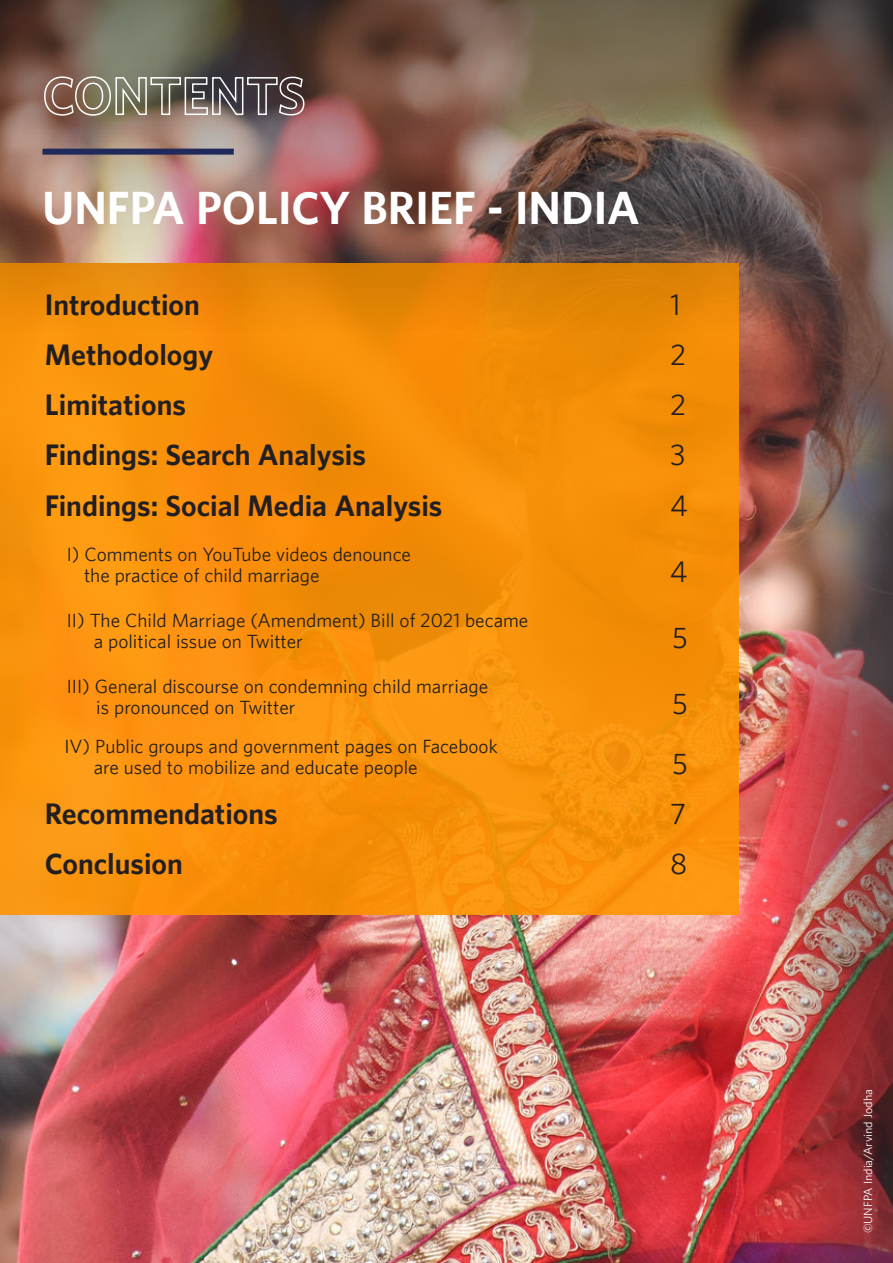
<style>
.page{position:relative;width:893px;height:1263px;background:#fff}
.page>*{position:absolute;margin:0;border:0;box-sizing:border-box;transform-origin:0 0}
.t1{font:700 42px "UNFPA";color:#fff}
.t2{font:700 26.85px "UNFPA";color:#231f20}
.t3{font:26.85px "UNFPA Text";color:#231f20}
.t4{font:17.55px/21px "UNFPA Text";color:#231f20}
.t5{font:10.95px "UNFPA Text";color:#fff}
</style>
<div class="page">
<img style="left:0;top:330px;width:772px;height:933px">
<div style="left:0;top:263px;width:739px;height:652px;background:linear-gradient(to right,#fc940f,#f48e08)"></div>
<img style="left:0;top:0;width:772px;height:330px">
<svg style="left:43px;top:76px;width:262px;height:41px;background:#7e736b"></svg>
<div style="left:43px;top:149px;width:191px;height:6px;background:#20295c"></div>
<img style="left:772px;top:0;width:121px;height:1263px">
<h1 class="t1" style="left:43px;top:180px;width:599px">UNFPA POLICY BRIEF - INDIA</h1>
<h2 class="t2" style="left:45px;top:286px;width:157px">Introduction</h2>
<h2 class="t3" style="left:670px;top:287px;width:12px">1</h2>
<h2 class="t2" style="left:45px;top:337px;width:170px">Methodology</h2>
<h2 class="t3" style="left:670px;top:337px;width:17px">2</h2>
<h2 class="t2" style="left:45px;top:387px;width:143px">Limitations</h2>
<h2 class="t3" style="left:670px;top:388px;width:17px">2</h2>
<h2 class="t2" style="left:45px;top:437px;width:323px">Findings: Search Analysis</h2>
<h2 class="t3" style="left:670px;top:438px;width:17px">3</h2>
<h2 class="t2" style="left:45px;top:487px;width:399px">Findings: Social Media Analysis</h2>
<h2 class="t3" style="left:670px;top:488px;width:19px">4</h2>
<p class="t4" style="left:84px;top:543px;width:328px;text-indent:-17px">I) Comments on YouTube videos denounce the practice of child marriage</p>
<h2 class="t3" style="left:670px;top:554px;width:19px">4</h2>
<p class="t4" style="left:94px;top:609px;width:436px;text-indent:-27px">II) The Child Marriage (Amendment) Bill of 2021 became a political issue on Twitter</p>
<p class="t4" style="left:96px;top:675px;width:393px;text-indent:-29px">III) General discourse on condemning child marriage is pronounced on Twitter</p>
<p class="t4" style="left:94px;top:735px;width:405px;text-indent:-29px">IV) Public groups and government pages on Facebook are used to mobilize and educate people</p>
<h2 class="t3" style="left:672px;top:620px;width:17px">5</h2>
<h2 class="t3" style="left:672px;top:687px;width:17px">5</h2>
<h2 class="t3" style="left:672px;top:746px;width:17px">5</h2>
<h2 class="t2" style="left:45px;top:796px;width:234px">Recommendations</h2>
<h2 class="t3" style="left:670px;top:796px;width:17px">7</h2>
<h2 class="t2" style="left:45px;top:846px;width:140px">Conclusion</h2>
<h2 class="t3" style="left:670px;top:847px;width:19px">8</h2>
<p class="t5" style="left:861px;top:1233px;width:146px;rotate:-90deg">©UNFPA India/Arvind Jodha</p>
</div>
